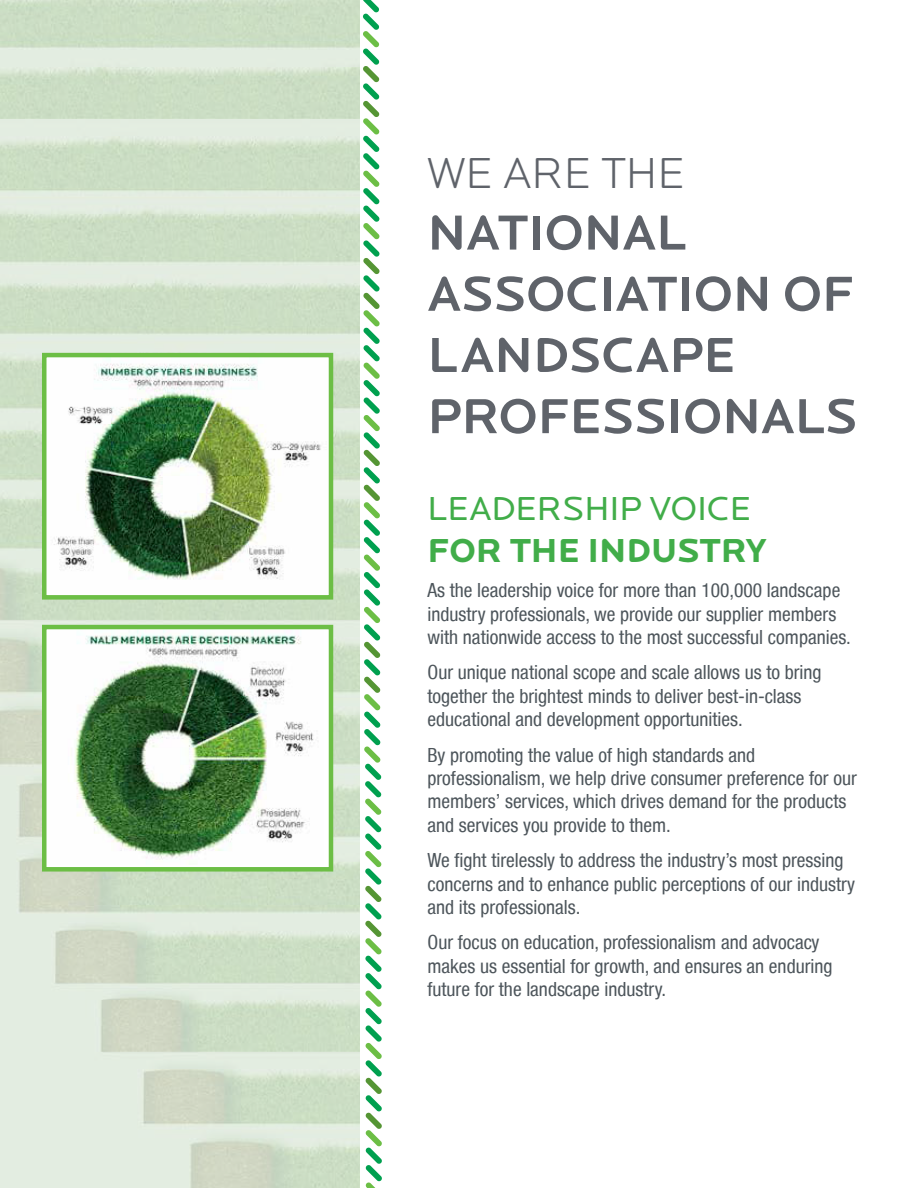
<style>
.page{position:relative;width:918px;height:1188px;background:#fff}
.page>*{position:absolute;margin:0;border:0;box-sizing:border-box;transform-origin:0 0}
.t1{font:500 51px/61.2px "Locator Display";color:#5f636a}
.t2{font:300 45px "Locator Display";color:#5f636a}
.t3{font:34.5px "Locator Display";color:#41ad49}
.t4{font:700 34.5px "Locator Display";color:#41ad49}
.t5{font:condensed 19.5px/23.4px "Helvetica Neue LT";color:#4d555b}
</style>
<div class="page">
<svg style="left:363px;top:0;width:19px;height:1188px"></svg>
<img style="left:0;top:0;width:360px;height:1188px">
<img style="left:47px;top:358px;width:281px;height:237px">
<div style="left:42px;top:353px;width:291px;height:247px;border:4px solid #6cbe45"></div>
<div style="left:44px;top:627px;width:287px;height:242px;background:#fff"></div>
<img style="left:75px;top:630px;width:239px;height:230px">
<div style="left:42px;top:625px;width:291px;height:247px;border:4px solid #6cbe45"></div>
<h2 class="t2" style="left:428px;top:150px;width:259px">WE ARE THE</h2>
<h1 class="t1" style="left:428px;top:203px;width:432px">NATIONAL<br>ASSOCIATION OF<br>LANDSCAPE<br>PROFESSIONALS</h1>
<h3 class="t3" style="left:428px;top:490px;width:325px">LEADERSHIP VOICE</h3>
<h3 class="t4" style="left:428px;top:530px;width:341px">FOR THE INDUSTRY</h3>
<p class="t5" style="left:428px;top:579px;width:425px">As the leadership voice for more than 100,000 landscape industry professionals, we provide our supplier members with nationwide access to the most successful companies.</p>
<p class="t5" style="left:428px;top:661px;width:396px">Our unique national scope and scale allows us to bring together the brightest minds to deliver best-in-class educational and development opportunities.</p>
<p class="t5" style="left:428px;top:743px;width:431px">By promoting the value of high standards and professionalism, we help drive consumer preference for our members’ services, which drives demand for the products and services you provide to them.</p>
<p class="t5" style="left:428px;top:848px;width:429px">We fight tirelessly to address the industry’s most pressing concerns and to enhance public perceptions of our industry and its professionals.</p>
<p class="t5" style="left:428px;top:931px;width:407px">Our focus on education, professionalism and advocacy makes us essential for growth, and ensures an enduring future for the landscape industry.</p>
</div>
